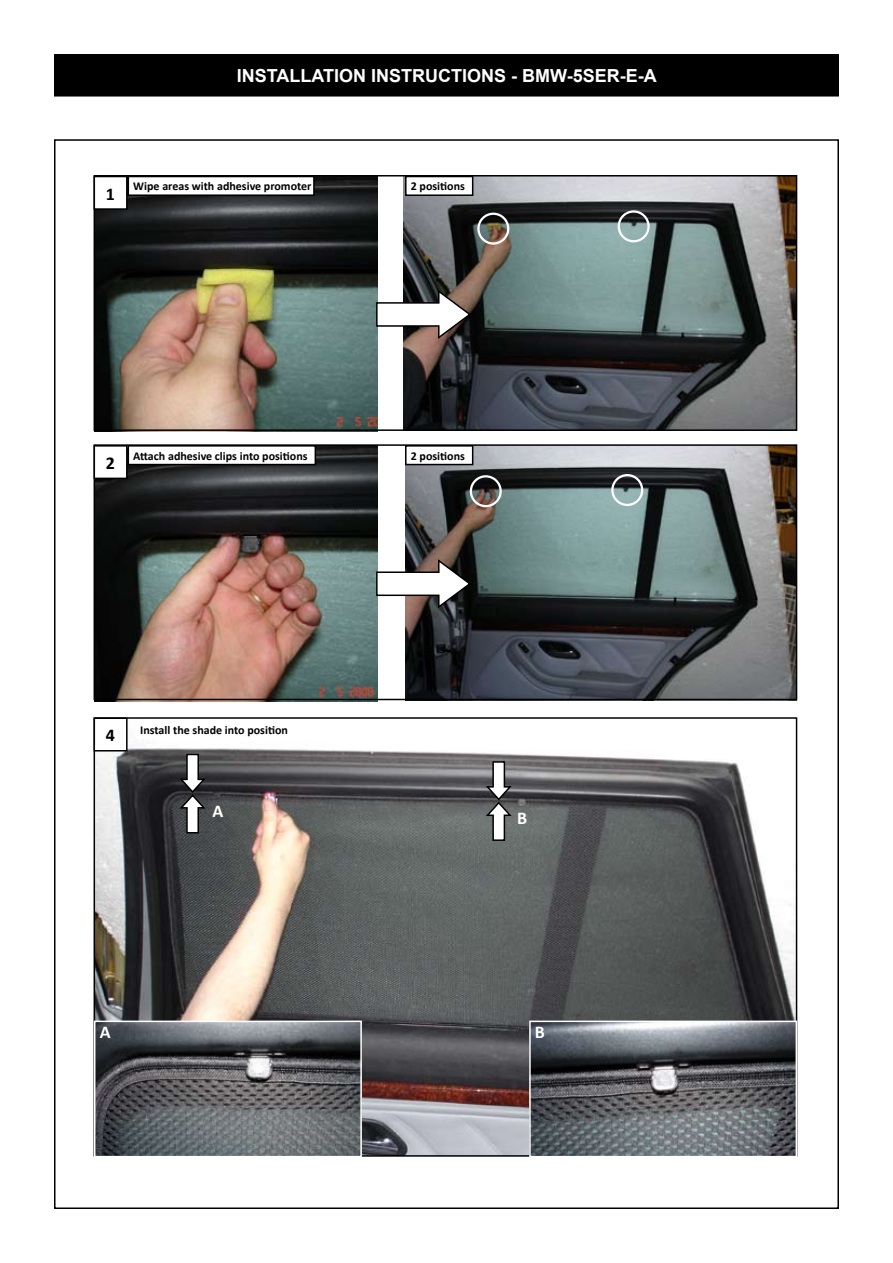
<style>
.page{position:relative;width:893px;height:1263px;background:#fff}
.page>*{position:absolute;margin:0;border:0;box-sizing:border-box;transform-origin:0 0}
.t1{font:700 18px "Arial";color:#fff}
.t2{font:700 18px "Calibri";color:#fff}
.t3{font:700 18px "Calibri";color:#000}
.t4{font:700 12px "Calibri";color:#000}
</style>
<div class="page">
<div style="left:55px;top:55px;width:783px;height:41px;background:#000"></div>
<div style="left:54px;top:54px;width:785px;height:43px;border:2px solid #000"></div>
<img style="left:403px;top:178px;width:391px;height:250px">
<img style="left:405px;top:447px;width:389px;height:250px">
<img style="left:94px;top:178px;width:284px;height:254px">
<img style="left:94px;top:447px;width:284px;height:254px">
<div style="left:94px;top:175px;width:703px;height:256px;border:2px solid #000"></div>
<div style="left:94px;top:444px;width:703px;height:256px;border:2px solid #000"></div>
<img style="left:97px;top:734px;width:697px;height:420px">
<img style="left:532px;top:1023px;width:262px;height:131px">
<div style="left:529px;top:1020px;width:268px;height:137px;border:2px solid #fff"></div>
<img style="left:97px;top:1023px;width:262px;height:131px">
<div style="left:94px;top:1020px;width:268px;height:137px;border:2px solid #fff"></div>
<div style="left:94px;top:177px;width:33px;height:32px;background:#fff"></div>
<div style="left:94px;top:176px;width:34px;height:34px;border:2px solid #000"></div>
<div style="left:94px;top:446px;width:33px;height:32px;background:#fff"></div>
<div style="left:94px;top:445px;width:34px;height:34px;border:2px solid #000"></div>
<div style="left:406px;top:176px;width:67px;height:19px;background:#fff"></div>
<div style="left:405px;top:176px;width:68px;height:20px;border:2px solid #000"></div>
<div style="left:406px;top:446px;width:67px;height:18px;background:#fff"></div>
<div style="left:405px;top:445px;width:68px;height:20px;border:2px solid #000"></div>
<div style="left:128px;top:176px;width:186px;height:19px;background:#fff"></div>
<div style="left:128px;top:176px;width:187px;height:20px;border:2px solid #000"></div>
<div style="left:128px;top:446px;width:187px;height:18px;background:#fff"></div>
<div style="left:128px;top:445px;width:188px;height:20px;border:2px solid #000"></div>
<div style="left:136px;top:720px;width:173px;height:18px;background:#fff"></div>
<div style="left:94px;top:718px;width:33px;height:33px;background:#fff"></div>
<div style="left:94px;top:717px;width:34px;height:34px;border:2px solid #000"></div>
<svg style="left:375px;top:288px;width:97px;height:52px"></svg>
<svg style="left:375px;top:558px;width:97px;height:52px"></svg>
<div style="left:477px;top:213px;width:32px;height:32px;border:2px solid #fff;border-radius:50%"></div>
<div style="left:470px;top:475px;width:32px;height:32px;border:2px solid #fff;border-radius:50%"></div>
<div style="left:618px;top:210px;width:32px;height:32px;border:2px solid #fff;border-radius:50%"></div>
<div style="left:611px;top:474px;width:32px;height:32px;border:2px solid #fff;border-radius:50%"></div>
<svg style="left:484px;top:760px;width:29px;height:82px"></svg>
<svg style="left:178px;top:753px;width:29px;height:81px"></svg>
<h1 class="t1" style="left:237px;top:66px;width:421px">INSTALLATION INSTRUCTIONS - BMW-5SER-E-A</h1>
<h1 class="t3" style="left:106px;top:182px;width:11px">1</h1>
<p class="t4" style="left:133px;top:179px;width:180px">Wipe areas with adhesive promoter</p>
<p class="t4" style="left:411px;top:179px;width:56px">2 positions</p>
<h1 class="t3" style="left:106px;top:452px;width:11px">2</h1>
<p class="t4" style="left:133px;top:448px;width:176px">Attach adhesive clips into positions</p>
<p class="t4" style="left:411px;top:448px;width:56px">2 positions</p>
<h1 class="t3" style="left:106px;top:724px;width:11px">4</h1>
<p class="t4" style="left:140px;top:722px;width:149px">Install the shade into position</p>
<h1 class="t2" style="left:213px;top:800px;width:12px">A</h1>
<h1 class="t2" style="left:517px;top:806px;width:12px">B</h1>
<h1 class="t2" style="left:100px;top:1021px;width:12px">A</h1>
<h1 class="t2" style="left:535px;top:1021px;width:12px">B</h1>
</div>
